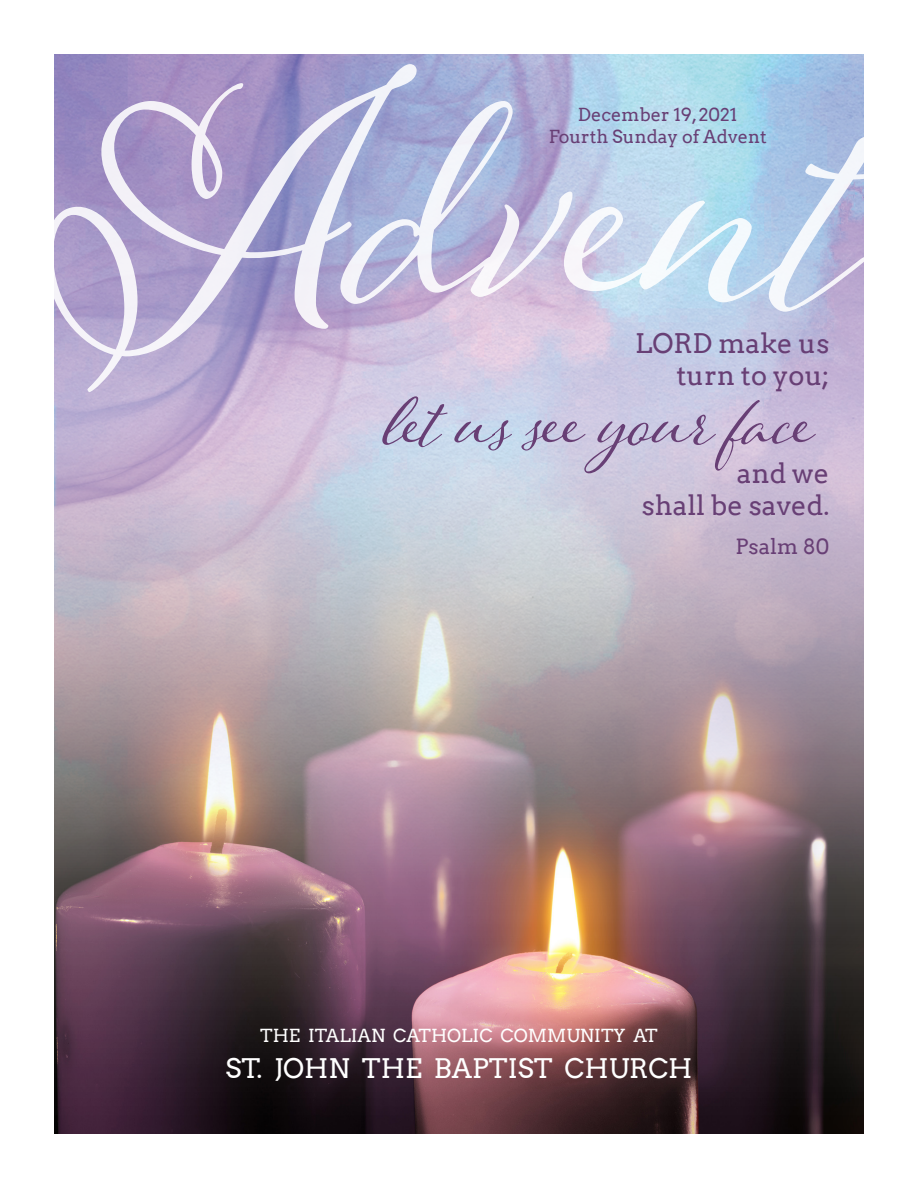
<style>
.page{position:relative;width:918px;height:1188px;background:#fff}
.page>*{position:absolute;margin:0;border:0;box-sizing:border-box;transform-origin:0 0}
.t1{font:27px/32.4px "Arvo";color:#683f75;text-align:right}
.t2{font:27px "Arvo";color:#fff}
.t3{font:21px "Arvo";color:#683f75}
.t4{font:18px/21.6px "Arvo";color:#683f75;text-align:center}
.t5{font:18px "Arvo";color:#fff}
</style>
<div class="page">
<img style="left:54px;top:878px;width:810px;height:256px">
<img style="left:54px;top:54px;width:810px;height:824px">
<svg style="left:54px;top:64px;width:810px;height:328px"></svg>
<svg style="left:382px;top:396px;width:434px;height:77px"></svg>
<p class="t4" style="left:549px;top:104px;width:219px">December 19, 2021<br>Fourth Sunday of Advent</p>
<p class="t1" style="left:635px;top:327px;width:196px">LORD make us turn to you;</p>
<p class="t1" style="left:642px;top:457px;width:189px">and we<br>shall be saved.</p>
<p class="t3" style="left:736px;top:533px;width:95px">Psalm 80</p>
<p class="t5" style="left:260px;top:1025px;width:399px">THE ITALIAN CATHOLIC COMMUNITY AT</p>
<p class="t2" style="left:226px;top:1052px;width:469px">ST. JOHN THE BAPTIST CHURCH</p>
</div>
